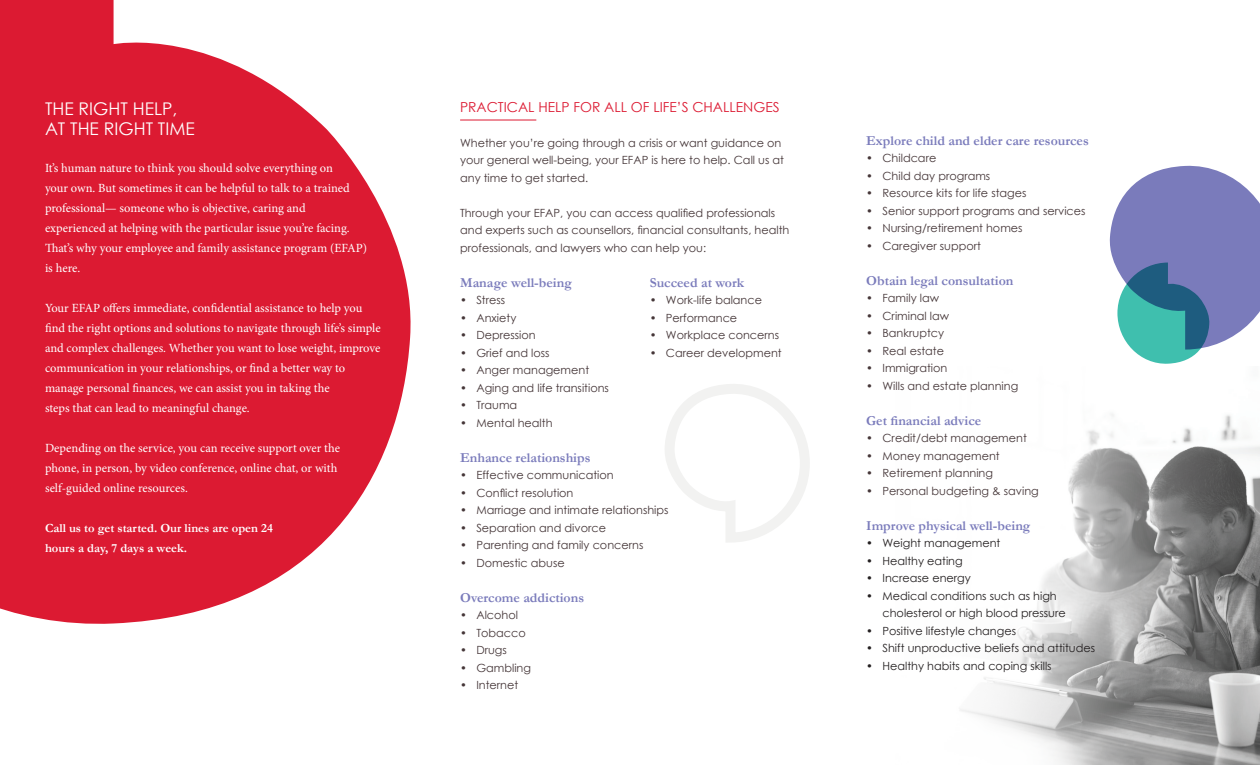
<style>
.page{position:relative;width:1260px;height:765px;background:#fff}
.page>*{position:absolute;margin:0;border:0;box-sizing:border-box;transform-origin:0 0}
.Heading_1{font:17.5px "Century Gothic";color:#fff}
.Heading_3{font:700 13.75px "Garamond";color:#7a7bbb}
.Heading_2{font:13.75px "Century Gothic";color:#dc1a32}
.Intro_copy__tri-fold{font:12.5px/20px "Minion Pro";letter-spacing:-.005em;color:#fff}
.Intro_copy__tri-fold-2{font:700 12.5px/20px "Garamond";color:#fff}
.Body_copy{font:11.25px/17.5px "Century Gothic";color:#453638}
.t1{font:11.25px/17.5px "Century Gothic";color:#231f20}
</style>
<div class="page">
<img style="left:960px;top:414px;width:300px;height:351px">
<svg style="left:0;top:0;width:411px;height:624px;fill:#dc1a32"></svg>
<svg style="left:1109px;top:165px;width:151px;height:199px"></svg>
<svg style="left:665px;top:384px;width:145px;height:158px"></svg>
<hr style="left:460px;top:120px;width:76px;height:1px;background:#dc1a32">
<p class="Heading_1" style="left:45px;top:96px;width:134px">THE RIGHT HELP,</p>
<p class="Heading_1" style="left:45px;top:116px;width:151px">AT THE RIGHT TIME</p>
<p class="Intro_copy__tri-fold" style="left:45px;top:158px;width:306px">It’s human nature to think you should solve everything on your own. But sometimes it can be helpful to talk to a trained professional— someone who is objective, caring and</p>
<p class="Intro_copy__tri-fold" style="left:45px;top:218px;width:324px">experienced at helping with the particular issue you’re facing.<br>That’s why your employee and family assistance program (EFAP) is here.</p>
<p class="Intro_copy__tri-fold" style="left:45px;top:298px;width:337px">Your EFAP offers immediate, confidential assistance to help you find the right options and solutions to navigate through life’s simple and complex challenges. Whether you want to lose weight, improve communication in your relationships, or find a better way to manage personal finances, we can assist you in taking the<br>steps that can lead to meaningful change.</p>
<p class="Intro_copy__tri-fold" style="left:45px;top:438px;width:297px">Depending on the service, you can receive support over the phone, in person, by video conference, online chat, or with self-guided online resources.</p>
<p class="Intro_copy__tri-fold-2" style="left:45px;top:519px;width:229px">Call us to get started. Our lines are open 24 hours a day, 7 days a week.</p>
<p class="Heading_2" style="left:460px;top:97px;width:321px">PRACTICAL HELP FOR ALL OF LIFE’S CHALLENGES</p>
<p class="Body_copy" style="left:460px;top:134px;width:325px">Whether you’re going through a crisis or want guidance on your general well-being, your EFAP is here to help. Call us at any time to get started.</p>
<p class="Body_copy" style="left:460px;top:204px;width:331px">Through your EFAP, you can access qualified professionals and experts such as counsellors, financial consultants, health professionals, and lawyers who can help you:</p>
<p class="Heading_3" style="left:460px;top:273px;width:113px">Manage well-being</p>
<p class="Body_copy" style="left:460px;top:291px;width:47px">• Stress</p>
<p class="Body_copy" style="left:460px;top:309px;width:58px">• Anxiety</p>
<p class="Body_copy" style="left:460px;top:326px;width:77px">• Depression</p>
<p class="Body_copy" style="left:460px;top:344px;width:91px">• Grief and loss</p>
<p class="Body_copy" style="left:460px;top:361px;width:131px">• Anger management</p>
<p class="Body_copy" style="left:460px;top:379px;width:150px">• Aging and life transitions</p>
<p class="Body_copy" style="left:460px;top:396px;width:59px">• Trauma</p>
<p class="Body_copy" style="left:460px;top:414px;width:94px">• Mental health</p>
<p class="Heading_3" style="left:650px;top:273px;width:96px">Succeed at work</p>
<p class="Body_copy" style="left:650px;top:291px;width:114px">• Work-life balance</p>
<p class="Body_copy" style="left:650px;top:309px;width:89px">• Performance</p>
<p class="Body_copy" style="left:650px;top:326px;width:131px">• Workplace concerns</p>
<p class="Body_copy" style="left:650px;top:344px;width:133px">• Career development</p>
<p class="Heading_3" style="left:460px;top:448px;width:132px">Enhance relationships</p>
<p class="Body_copy" style="left:460px;top:466px;width:155px">• Effective communication</p>
<p class="Body_copy" style="left:460px;top:484px;width:115px">• Conflict resolution</p>
<p class="Body_copy" style="left:460px;top:501px;width:210px">• Marriage and intimate relationships</p>
<p class="Body_copy" style="left:460px;top:519px;width:147px">• Separation and divorce</p>
<p class="Body_copy" style="left:460px;top:536px;width:185px">• Parenting and family concerns</p>
<p class="Body_copy" style="left:460px;top:554px;width:106px">• Domestic abuse</p>
<p class="Heading_3" style="left:460px;top:588px;width:125px">Overcome addictions</p>
<p class="Body_copy" style="left:460px;top:606px;width:59px">• Alcohol</p>
<p class="Body_copy" style="left:460px;top:624px;width:67px">• Tobacco</p>
<p class="Body_copy" style="left:460px;top:641px;width:48px">• Drugs</p>
<p class="Body_copy" style="left:460px;top:659px;width:72px">• Gambling</p>
<p class="Body_copy" style="left:460px;top:676px;width:60px">• Internet</p>
<p class="Heading_3" style="left:866px;top:131px;width:224px">Explore child and elder care resources</p>
<p class="Body_copy" style="left:866px;top:149px;width:72px">• Childcare</p>
<p class="Body_copy" style="left:866px;top:167px;width:126px">• Child day programs</p>
<p class="Body_copy" style="left:866px;top:184px;width:162px">• Resource kits for life stages</p>
<p class="Body_copy" style="left:866px;top:202px;width:221px">• Senior support programs and services</p>
<p class="Body_copy" style="left:866px;top:219px;width:158px">• Nursing/retirement homes</p>
<p class="Body_copy" style="left:866px;top:237px;width:116px">• Caregiver support</p>
<p class="Heading_3" style="left:866px;top:271px;width:149px">Obtain legal consultation</p>
<p class="Body_copy" style="left:866px;top:289px;width:74px">• Family law</p>
<p class="Body_copy" style="left:866px;top:307px;width:85px">• Criminal law</p>
<p class="Body_copy" style="left:866px;top:324px;width:79px">• Bankruptcy</p>
<p class="Body_copy" style="left:866px;top:342px;width:79px">• Real estate</p>
<p class="Body_copy" style="left:866px;top:359px;width:83px">• Immigration</p>
<p class="Body_copy" style="left:866px;top:377px;width:154px">• Wills and estate planning</p>
<p class="Heading_3" style="left:866px;top:411px;width:117px">Get financial advice</p>
<p class="Body_copy" style="left:866px;top:429px;width:162px">• Credit/debt management</p>
<p class="Body_copy" style="left:866px;top:447px;width:135px">• Money management</p>
<p class="Body_copy" style="left:866px;top:464px;width:128px">• Retirement planning</p>
<p class="Body_copy" style="left:866px;top:482px;width:174px">• Personal budgeting &amp; saving</p>
<p class="Heading_3" style="left:866px;top:516px;width:166px">Improve physical well-being</p>
<p class="t1" style="left:866px;top:534px;width:136px">• Weight management</p>
<p class="t1" style="left:866px;top:552px;width:98px">• Healthy eating</p>
<p class="t1" style="left:866px;top:569px;width:106px">• Increase energy</p>
<p class="t1" style="left:882px;top:587px;width:185px;text-indent:-16px">• Medical conditions such as high cholesterol or high blood pressure</p>
<p class="t1" style="left:866px;top:622px;width:151px">• Positive lifestyle changes</p>
<p class="t1" style="left:866px;top:639px;width:230px">• Shift unproductive beliefs and attitudes</p>
<p class="t1" style="left:866px;top:657px;width:187px">• Healthy habits and coping skills</p>
</div>
